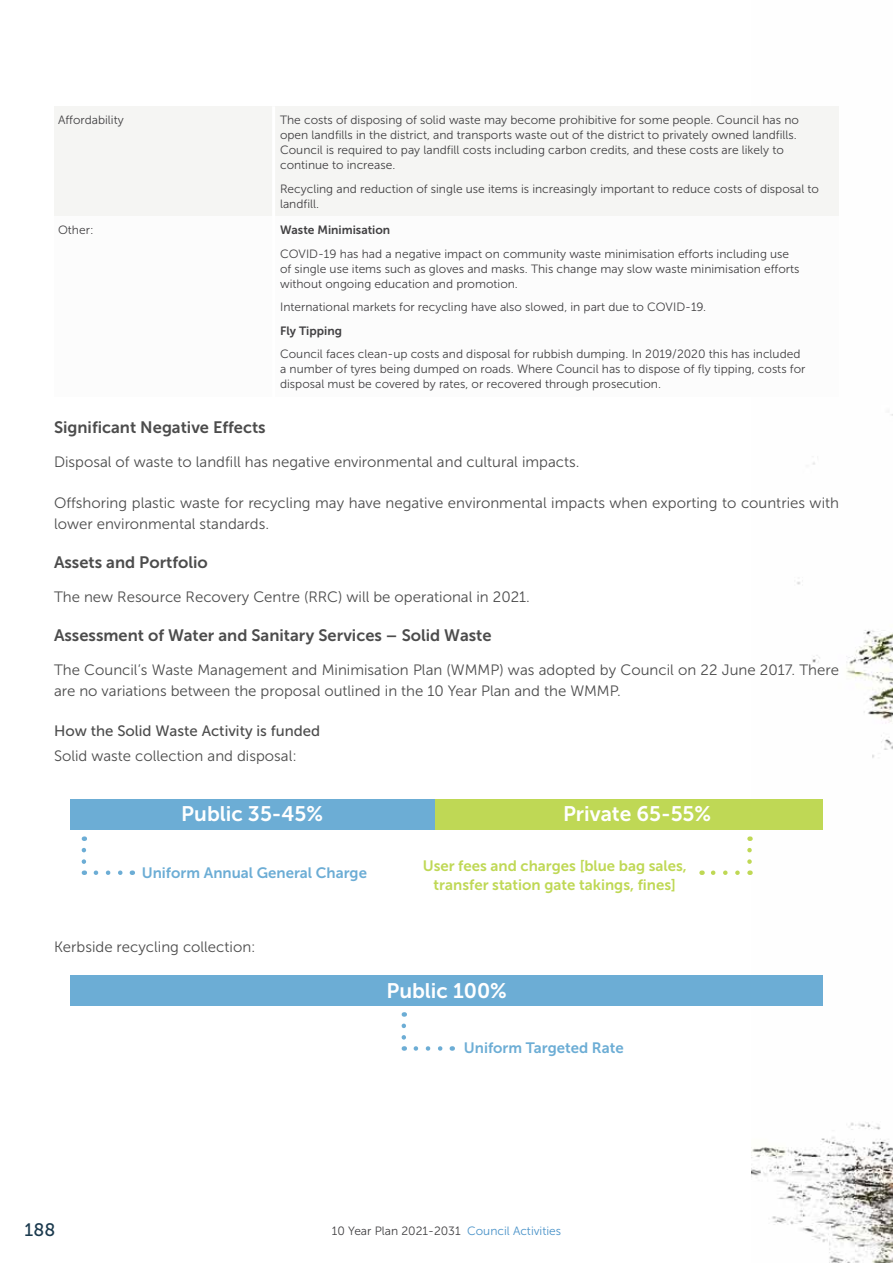
<style>
.page{position:relative;width:893px;height:1263px;background:#fff}
.page>*{position:absolute;margin:0;border:0;box-sizing:border-box;transform-origin:0 0}
.t1{font:21px "Museo Sans 700";color:#fff}
.t2{font:18px "Museo Sans 500";color:#1b3a4e}
.t3{font:16.5px "Museo Sans 700";color:#4c4c4c}
.t4{font:15px/21px "Museo Sans 300";color:#4c4c4c}
.t5{font:15px/18.5px "Museo Sans 700";color:#bfd855;text-align:center}
.t6{font:15px "Museo Sans 700";color:#6cadd5}
.t7{font:15px "Museo Sans 500";color:#4c4c4c}
.t8{font:12px/15px "Museo Sans 300";color:#414042}
.t9{font:12px "Museo Sans 700";color:#414042}
.s1{color:#4992c8}
</style>
<div class="page">
<img style="left:752px;top:414px;width:141px;height:849px">
<div style="left:54px;top:106px;width:785px;height:110px;background:#f5f5f3"></div>
<hr style="left:272px;top:106px;width:3px;height:296px;background:#fff">
<div style="left:435px;top:799px;width:388px;height:31px;background:#bfd855"></div>
<div style="left:70px;top:799px;width:365px;height:31px;background:#6cadd5"></div>
<svg style="left:96px;top:870px;width:27px;height:5px"></svg>
<svg style="left:82px;top:850px;width:4px;height:25px"></svg>
<svg style="left:747px;top:850px;width:5px;height:25px"></svg>
<svg style="left:702px;top:870px;width:35px;height:5px"></svg>
<div style="left:70px;top:975px;width:753px;height:31px;background:#6cadd5"></div>
<svg style="left:416px;top:1046px;width:27px;height:5px"></svg>
<svg style="left:402px;top:1026px;width:4px;height:25px"></svg>
<p class="t8" style="left:58px;top:113px;width:67px">Affordability</p>
<p class="t8" style="left:280px;top:113px;width:520px">The costs of disposing of solid waste may become prohibitive for some people. Council has no open landfills in the district, and transports waste out of the district to privately owned landfills.<br>Council is required to pay landfill costs including carbon credits, and these costs are likely to continue to increase.</p>
<p class="t8" style="left:280px;top:181px;width:540px">Recycling and reduction of single use items is increasingly important to reduce costs of disposal to landfill.</p>
<p class="t8" style="left:58px;top:223px;width:37px">Other:</p>
<p class="t9" style="left:280px;top:223px;width:112px">Waste Minimisation</p>
<p class="t8" style="left:280px;top:246px;width:521px">COVID-19 has had a negative impact on community waste minimisation efforts including use of single use items such as gloves and masks. This change may slow waste minimisation efforts without ongoing education and promotion.</p>
<p class="t8" style="left:280px;top:300px;width:428px">International markets for recycling have also slowed, in part due to COVID-19.</p>
<p class="t9" style="left:280px;top:324px;width:63px">Fly Tipping</p>
<p class="t8" style="left:280px;top:347px;width:527px">Council faces clean-up costs and disposal for rubbish dumping. In 2019/2020 this has included a number of tyres being dumped on roads. Where Council has to dispose of fly tipping, costs for disposal must be covered by rates, or recovered through prosecution.</p>
<h3 class="t3" style="left:54px;top:418px;width:213px">Significant Negative Effects</h3>
<p class="t4" style="left:54px;top:452px;width:527px">Disposal of waste to landfill has negative environmental and cultural impacts.</p>
<p class="t4" style="left:54px;top:492px;width:786px">Offshoring plastic waste for recycling may have negative environmental impacts when exporting to countries with lower environmental standards.</p>
<h3 class="t3" style="left:54px;top:553px;width:155px">Assets and Portfolio</h3>
<p class="t4" style="left:54px;top:586px;width:477px">The new Resource Recovery Centre (RRC) will be operational in 2021.</p>
<h3 class="t3" style="left:54px;top:626px;width:439px">Assessment of Water and Sanitary Services – Solid Waste</h3>
<p class="t4" style="left:54px;top:659px;width:786px">The Council’s Waste Management and Minimisation Plan (WMMP) was adopted by Council on 22 June 2017. There are no variations between the proposal outlined in the 10 Year Plan and the WMMP.</p>
<p class="t7" style="left:54px;top:723px;width:268px">How the Solid Waste Activity is funded</p>
<p class="t4" style="left:54px;top:746px;width:244px">Solid waste collection and disposal:</p>
<h1 class="t1" style="left:181px;top:802px;width:143px">Public 35-45%</h1>
<h1 class="t1" style="left:563px;top:802px;width:150px">Private 65-55%</h1>
<p class="t6" style="left:142px;top:864px;width:227px">Uniform Annual General Charge</p>
<p class="t5" style="left:423px;top:857px;width:266px">User fees and charges [blue bag sales, transfer station gate takings, fines]</p>
<p class="t4" style="left:54px;top:937px;width:203px">Kerbside recycling collection:</p>
<h1 class="t1" style="left:386px;top:979px;width:122px">Public 100%</h1>
<p class="t6" style="left:464px;top:1039px;width:161px">Uniform Targeted Rate</p>
<h2 class="t2" style="left:25px;top:1220px;width:32px">188</h2>
<p class="t8" style="left:332px;top:1224px;width:231px">10 Year Plan 2021-2031 <span class="s1">Council Activities</span></p>
</div>
